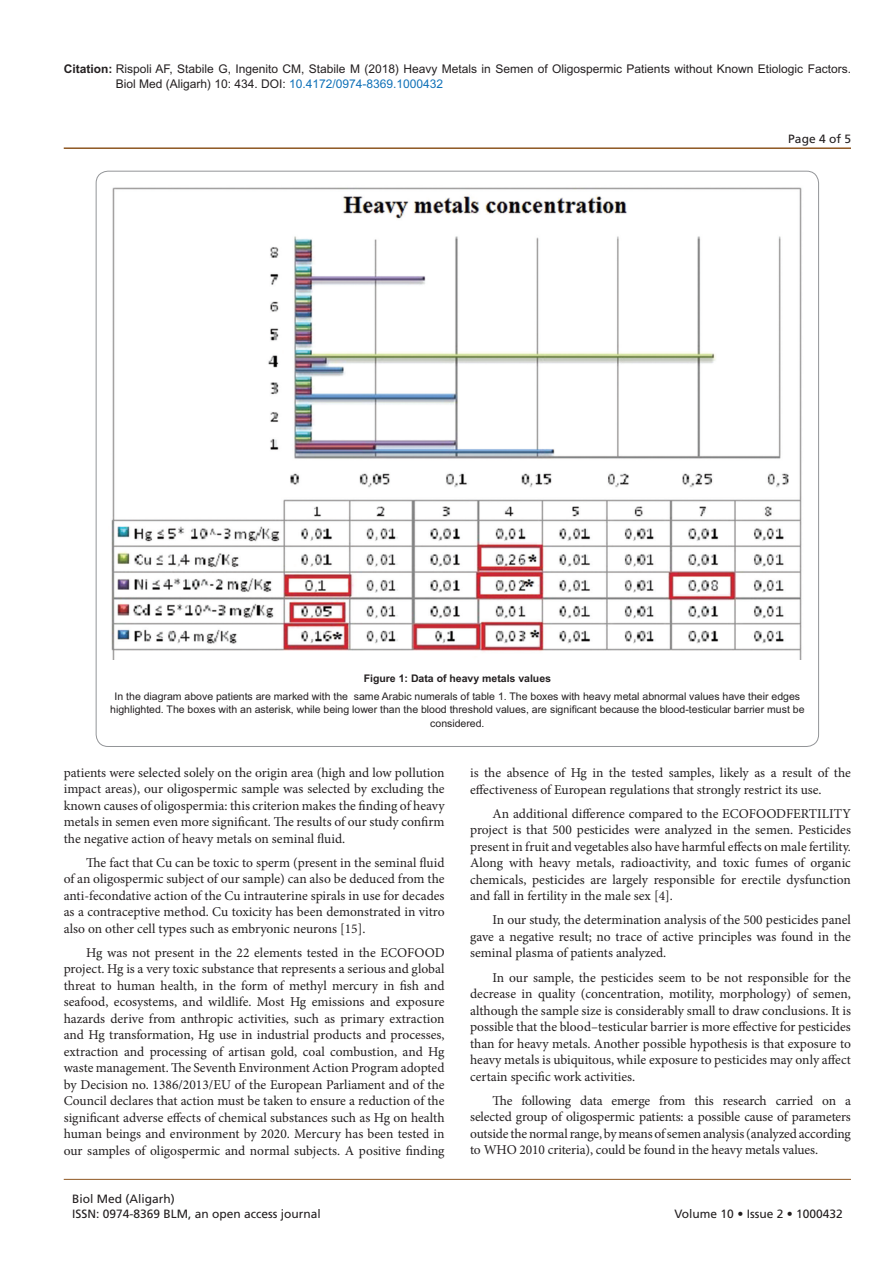
<style>
.page{position:relative;width:893px;height:1263px;background:#fff}
.page>*{position:absolute;margin:0;border:0;box-sizing:border-box;transform-origin:0 0}
.t1{font:13.5px/16.5px "Minion Pro";color:#231f20;text-align:justify}
.t2{font:12px/15px "Arial MT Std";color:#231f20}
.t3{font:12px/15px "Frutiger LT Std";color:#231f20}
.t4{font:10.5px/13.5px "Arial MT Std";color:#231f20;text-align:center}
.t5{font:700 10.5px "Arial MT Std";color:#231f20}
.s1{font-weight:700}
.s2{color:#0f71b8}
</style>
<div class="page">
<hr style="left:64px;top:147px;width:787px;height:2px;background:#8e5722">
<hr style="left:64px;top:1179px;width:787px;height:1px;background:#8e5722">
<img style="left:111px;top:187px;width:691px;height:472px">
<p class="t2" style="left:116px;top:61px;width:737px;text-indent:-52px"><span class="s1">Citation:</span> Rispoli AF, Stabile G, Ingenito CM, Stabile M (2018) Heavy Metals in Semen of Oligospermic Patients without Known Etiologic Factors.<br>Biol Med (Aligarh) 10: 434. DOI: <span class="s2">10.4172/0974-8369.1000432</span></p>
<p class="t3" style="left:788px;top:131px;width:64px">Page 4 of 5</p>
<p class="t5" style="left:364px;top:672px;width:189px">Figure 1: Data of heavy metals values</p>
<p class="t4" style="left:110px;top:689px;width:696px">In the diagram above patients are marked with the same Arabic numerals of table 1. The boxes with heavy metal abnormal values have their edges highlighted. The boxes with an asterisk, while being lower than the blood threshold values, are significant because the blood-testicular barrier must be considered.</p>
<p class="t1" style="left:64px;top:764px;width:382px">patients were selected solely on the origin area (high and low pollution impact areas), our oligospermic sample was selected by excluding the known causes of oligospermia: this criterion makes the finding of heavy metals in semen even more significant. The results of our study confirm the negative action of heavy metals on seminal fluid.</p>
<p class="t1" style="left:64px;top:854px;width:382px;text-indent:23px">The fact that Cu can be toxic to sperm (present in the seminal fluid of an oligospermic subject of our sample) can also be deduced from the anti-fecondative action of the Cu intrauterine spirals in use for decades as a contraceptive method. Cu toxicity has been demonstrated in vitro also on other cell types such as embryonic neurons [15].</p>
<p class="t1" style="left:64px;top:944px;width:382px;text-indent:23px">Hg was not present in the 22 elements tested in the ECOFOOD project. Hg is a very toxic substance that represents a serious and global threat to human health, in the form of methyl mercury in fish and seafood, ecosystems, and wildlife. Most Hg emissions and exposure hazards derive from anthropic activities, such as primary extraction and Hg transformation, Hg use in industrial products and processes, extraction and processing of artisan gold, coal combustion, and Hg waste management. The Seventh Environment Action Program adopted by Decision no. 1386/2013/EU of the European Parliament and of the Council declares that action must be taken to ensure a reduction of the significant adverse effects of chemical substances such as Hg on health human beings and environment by 2020. Mercury has been tested in our samples of oligospermic and normal subjects. A positive finding</p>
<p class="t3" style="left:72px;top:1191px;width:250px">Biol Med (Aligarh)<br>ISSN: 0974-8369 BLM, an open access journal</p>
<p class="t1" style="left:470px;top:764px;width:382px">is the absence of Hg in the tested samples, likely as a result of the effectiveness of European regulations that strongly restrict its use.</p>
<p class="t1" style="left:470px;top:805px;width:382px;text-indent:23px">An additional difference compared to the ECOFOODFERTILITY project is that 500 pesticides were analyzed in the semen. Pesticides present in fruit and vegetables also have harmful effects on male fertility.<br>Along with heavy metals, radioactivity, and toxic fumes of organic chemicals, pesticides are largely responsible for erectile dysfunction and fall in fertility in the male sex [4].</p>
<p class="t1" style="left:470px;top:912px;width:382px;text-indent:23px">In our study, the determination analysis of the 500 pesticides panel gave a negative result; no trace of active principles was found in the seminal plasma of patients analyzed.</p>
<p class="t1" style="left:470px;top:969px;width:382px;text-indent:23px">In our sample, the pesticides seem to be not responsible for the decrease in quality (concentration, motility, morphology) of semen, although the sample size is considerably small to draw conclusions. It is possible that the blood–testicular barrier is more effective for pesticides than for heavy metals. Another possible hypothesis is that exposure to heavy metals is ubiquitous, while exposure to pesticides may only affect certain specific work activities.</p>
<p class="t1" style="left:470px;top:1092px;width:382px;text-indent:23px">The following data emerge from this research carried on a selected group of oligospermic patients: a possible cause of parameters outside the normal range, by means of semen analysis (analyzed according to WHO 2010 criteria), could be found in the heavy metals values.</p>
<p class="t3" style="left:675px;top:1206px;width:170px">Volume 10 • Issue 2 • 1000432</p>
</div>
